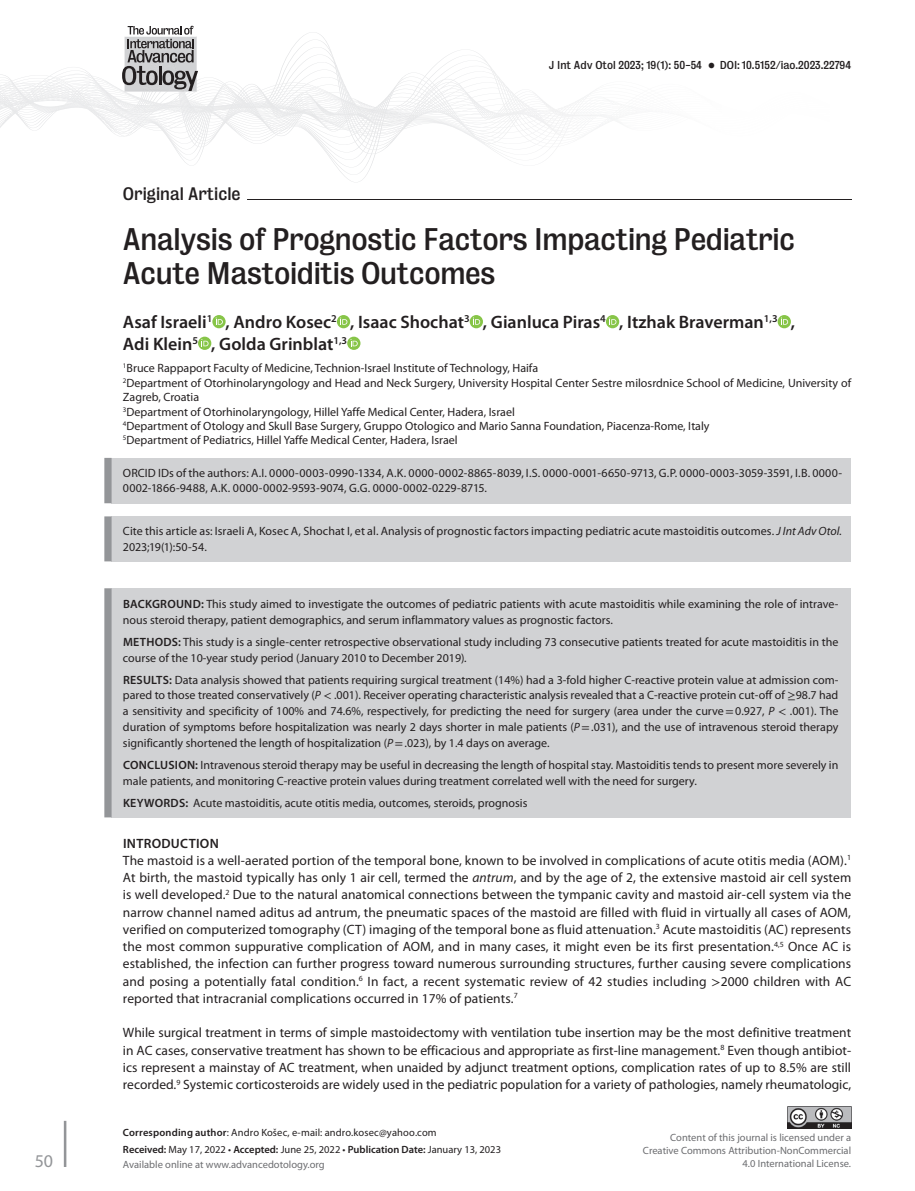
<style>
.page{position:relative;width:915px;height:1191px;background:#fff}
.page>*{position:absolute;margin:0;border:0;box-sizing:border-box;transform-origin:0 0}
.t1{font:28.5px/34.2px "Bureau Grotesque Five Three";letter-spacing:-.01em;color:#231f20}
.t2{font:600 18px/21.6px "Myriad Pro";color:#231f20}
.t3{font:18px "Myriad Pro";color:#939598}
.t4{font:16.5px "Bureau Grotesque Five Three";color:#231f20}
.t5{font:13.5px/17.2px "Myriad Pro";letter-spacing:.01em;color:#231f20}
.t6{font:12px/15.8px "Myriad Pro";color:#231f20}
.t7{font:10.5px/12.8px "Myriad Pro";color:#6c6d70;text-align:right}
.t8{font:10.5px/17px "Myriad Pro";letter-spacing:.005em;color:#231f20}
.t9{font:10.5px "Bureau Grotesque Five Three";color:#231f20}
.s1{font-style:italic}
.s2{font-weight:600}
.s3{font-family:"STIX General"}
</style>
<div class="page">
<svg style="left:0;top:25px;width:613px;height:140px"></svg>
<hr style="left:64px;top:1120px;width:2px;height:47px;background:#939598">
<hr style="left:123px;top:199px;width:727px;height:1px;background:#231f20">
<hr style="left:123px;top:199px;width:124px;height:1px;background:#fff">
<div style="left:111px;top:458px;width:739px;height:45px;background:#d1d2d4"></div>
<div style="left:104px;top:458px;width:7px;height:45px;background:#939598"></div>
<div style="left:111px;top:516px;width:739px;height:45px;background:#d1d2d4"></div>
<div style="left:104px;top:516px;width:7px;height:45px;background:#939598"></div>
<div style="left:111px;top:588px;width:739px;height:229px;background:#d1d2d4"></div>
<div style="left:104px;top:588px;width:7px;height:229px;background:#939598"></div>
<svg style="left:212px;top:315px;width:13px;height:13px"></svg>
<svg style="left:215px;top:317px;width:8px;height:8px"></svg>
<svg style="left:337px;top:315px;width:13px;height:13px"></svg>
<svg style="left:340px;top:317px;width:7px;height:8px"></svg>
<svg style="left:469px;top:315px;width:14px;height:13px"></svg>
<svg style="left:473px;top:317px;width:7px;height:8px"></svg>
<svg style="left:605px;top:315px;width:14px;height:13px"></svg>
<svg style="left:609px;top:317px;width:7px;height:8px"></svg>
<svg style="left:777px;top:315px;width:13px;height:13px"></svg>
<svg style="left:780px;top:317px;width:7px;height:8px"></svg>
<svg style="left:198px;top:337px;width:13px;height:13px"></svg>
<svg style="left:201px;top:339px;width:7px;height:7px"></svg>
<svg style="left:347px;top:337px;width:13px;height:13px"></svg>
<svg style="left:350px;top:339px;width:7px;height:7px"></svg>
<img style="left:787px;top:1106px;width:63px;height:22px">
<h2 class="t3" style="left:35px;top:1149px;width:20px">50</h2>
<p class="t9" style="left:548px;top:59px;width:167px">J Int Adv Otol 2023; 19(1): 50-54 •</p>
<p class="t9" style="left:719px;top:59px;width:133px">DOI: 10.5152/iao.2023.22794</p>
<h3 class="t4" style="left:123px;top:184px;width:119px">Original Article</h3>
<h1 class="t1" style="left:123px;top:222px;width:673px">Analysis of Prognostic Factors Impacting Pediatric<br>Acute Mastoiditis Outcomes</h1>
<h2 class="t2" style="left:123px;top:311px;width:673px">Asaf Israeli<sup>1</sup> , Andro Kosec<sup>2</sup> , Isaac Shochat<sup>3</sup> , Gianluca Piras<sup>4</sup> , Itzhak Braverman<sup>1,3</sup> ,<br>Adi Klein<sup>5</sup> , Golda Grinblat<sup>1,3</sup></h2>
<p class="t6" style="left:123px;top:361px;width:729px;line-height:14.4px"><sup>1</sup>Bruce Rappaport Faculty of Medicine, Technion-Israel Institute of Technology, Haifa<br><sup>2</sup>Department of Otorhinolaryngology and Head and Neck Surgery, University Hospital Center Sestre milosrdnice School of Medicine, University of Zagreb, Croatia<br><sup>3</sup>Department of Otorhinolaryngology, Hillel Yaffe Medical Center, Hadera, Israel<br><sup>4</sup>Department of Otology and Skull Base Surgery, Gruppo Otologico and Mario Sanna Foundation, Piacenza-Rome, Italy<br><sup>5</sup>Department of Pediatrics, Hillel Yaffe Medical Center, Hadera, Israel</p>
<p class="t6" style="left:123px;top:464px;width:720px">ORCID IDs of the authors: A.I. 0000-0003-0990-1334, A.K. 0000-0002-8865-8039, I.S. 0000-0001-6650-9713, G.P. 0000-0003-3059-3591, I.B. 0000-<br>0002-1866-9488, A.K. 0000-0002-9593-9074, G.G. 0000-0002-0229-8715.</p>
<p class="t6" style="left:123px;top:523px;width:720px">Cite this article as: Israeli A, Kosec A, Shochat I, et al. Analysis of prognostic factors impacting pediatric acute mastoiditis outcomes. <span class="s1">J Int Adv Otol.<br></span>2023;19(1):50-54.</p>
<p class="t6" style="left:123px;top:596px;width:716px"><span class="s2">BACKGROUND:</span> This study aimed to investigate the outcomes of pediatric patients with acute mastoiditis while examining the role of intrave&shy;nous steroid therapy, patient demographics, and serum inflammatory values as prognostic factors.</p>
<p class="t6" style="left:123px;top:633px;width:716px"><span class="s2">METHODS:</span> This study is a single-center retrospective observational study including 73 consecutive patients treated for acute mastoiditis in the course of the 10-year study period (January 2010 to December 2019)<span class="s1">.</span></p>
<p class="t6" style="left:123px;top:671px;width:716px;text-align:justify"><span class="s2">RESULTS:</span> Data analysis showed that patients requiring surgical treatment (14%) had a 3-fold higher C-reactive protein value at admission com&shy;pared to those treated conservatively (<span class="s1">P</span> <span class="s3">&lt;</span> .001). Receiver operating characteristic analysis revealed that a C-reactive protein cut-off of <span class="s3">≥</span>98.7 had a sensitivity and specificity of 100% and 74.6%, respectively, for predicting the need for surgery (area under the curve<span class="s3">=</span>0.927, <span class="s1">P</span> <span class="s3">&lt;</span> .001). The duration of symptoms before hospitalization was nearly 2 days shorter in male patients (<span class="s1">P</span><span class="s3">=</span>.031), and the use of intravenous steroid therapy significantly shortened the length of hospitalization (<span class="s1">P</span><span class="s3">=</span>.023), by 1.4 days on average.</p>
<p class="t6" style="left:123px;top:756px;width:716px"><span class="s2">CONCLUSION:</span> Intravenous steroid therapy may be useful in decreasing the length of hospital stay. Mastoiditis tends to present more severely in male patients, and monitoring C-reactive protein values during treatment correlated well with the need for surgery.</p>
<p class="t6" style="left:123px;top:794px;width:405px"><span class="s2">KEYWORDS:</span> Acute mastoiditis, acute otitis media, outcomes, steroids, prognosis</p>
<p class="t5" style="left:123px;top:834px;width:729px"><span class="s2">INTRODUCTION<br></span>The mastoid is a well-aerated portion of the temporal bone, known to be involved in complications of acute otitis media (AOM).<sup>1<br></sup>At birth, the mastoid typically has only 1 air cell, termed the <span class="s1">antrum</span>, and by the age of 2, the extensive mastoid air cell system is well developed.<sup>2</sup> Due to the natural anatomical connections between the tympanic cavity and mastoid air-cell system via the narrow channel named aditus ad antrum, the pneumatic spaces of the mastoid are filled with fluid in virtually all cases of AOM, verified on computerized tomography (CT) imaging of the temporal bone as fluid attenuation.<sup>3</sup> Acute mastoiditis (AC) represents the most common suppurative complication of AOM, and in many cases, it might even be its first presentation.<sup>4,5</sup> Once AC is established, the infection can further progress toward numerous surrounding structures, further causing severe complications and posing a potentially fatal condition.<sup>6</sup> In fact, a recent systematic review of 42 studies including <span class="s3">&gt;</span>2000 children with AC reported that intracranial complications occurred in 17% of patients.<sup>7</sup></p>
<p class="t5" style="left:123px;top:1024px;width:729px;text-align:justify">While surgical treatment in terms of simple mastoidectomy with ventilation tube insertion may be the most definitive treatment in AC cases, conservative treatment has shown to be efficacious and appropriate as first-line management.<sup>8</sup> Even though antibiot&shy;ics represent a mainstay of AC treatment, when unaided by adjunct treatment options, complication rates of up to 8.5% are still recorded.<sup>9</sup> Systemic corticosteroids are widely used in the pediatric population for a variety of pathologies, namely rheumatologic,</p>
<p class="t8" style="left:123px;top:1124px;width:379px"><span class="s2">Corresponding author</span>: Andro Košec, e-mail: andro.kosec@yahoo.com<br><span class="s2">Received:</span> May 17, 2022 • <span class="s2">Accepted:</span> June 25, 2022 • <span class="s2">Publication Date:</span> January 13, 2023</p>
<p class="t7" style="left:123px;top:1158px;width:203px">Available online at www.advancedotology.org</p>
<p class="t7" style="left:642px;top:1131px;width:210px">Content of this journal is licensed under a<br>Creative Commons Attribution-NonCommercial<br>4.0 International License.</p>
</div>
